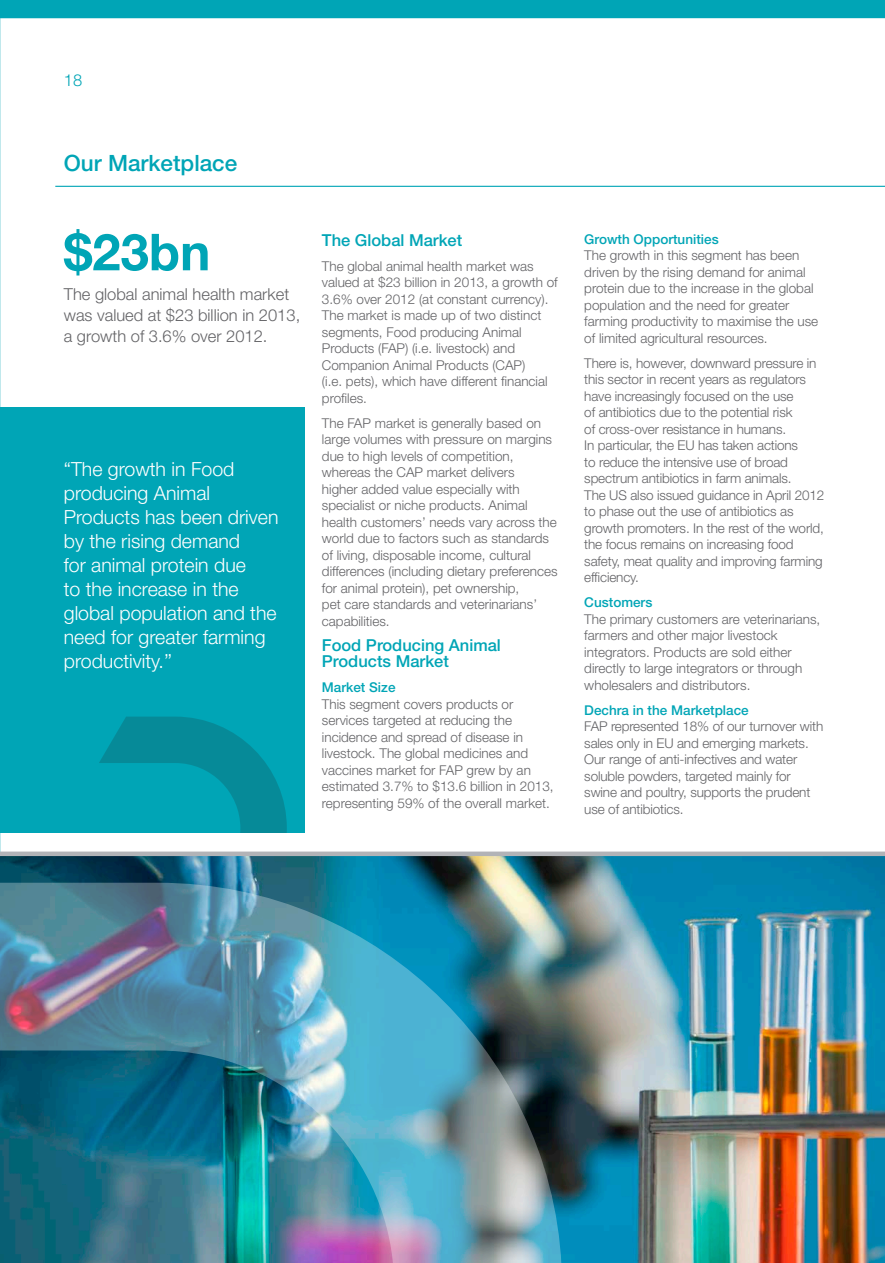
<style>
.page{position:relative;width:885px;height:1263px;background:#fff}
.page>*{position:absolute;margin:0;border:0;box-sizing:border-box;transform-origin:0 0}
.Body{font:700 51px "Helvetica Neue LT Std";color:#00a5b6}
.headingLevelOne{font:500 22.5px "Helvetica Neue LT Std";color:#00a5b6}
.t1{font:300 19.5px/24px "Helvetica Neue LT Std";color:#fff}
.Body-2{font:300 16.5px/21px "Helvetica Neue LT Std";color:#636366}
.headingLevelTwo{font:500 16.5px/16.5px "Helvetica Neue LT Std";color:#00a5b6}
.Body-3{font:500 16.5px "Helvetica Neue LT Std";color:#00a5b6}
.t2{font:300 16.5px "Helvetica Neue LT Std";color:#00a5b6}
.Body-4{font:300 13.5px/16.5px "Helvetica Neue LT Std";color:#636366}
.headingLevelTwo-2{font:500 13.5px "Helvetica Neue LT Std";color:#00a5b6}
</style>
<div class="page">
<svg style="left:0;top:0;width:884px;height:42px"></svg>
<img style="left:0;top:856px;width:884px;height:407px">
<hr style="left:55px;top:186px;width:829px;height:1px;background:#00a5b6">
<img style="left:0;top:883px;width:562px;height:380px">
<div style="left:0;top:851px;width:884px;height:5px;background:#b2b3b7"></div>
<div style="left:0;top:407px;width:305px;height:425px;background:#00a5b6"></div>
<svg style="left:99px;top:716px;width:188px;height:116px"></svg>
<p class="t2" style="left:64px;top:70px;width:20px">18</p>
<p class="headingLevelOne" style="left:64px;top:150px;width:175px">Our Marketplace</p>
<p class="Body" style="left:64px;top:221px;width:148px">$23bn</p>
<p class="Body-2" style="left:64px;top:283px;width:238px">The global animal health market was valued at $23 billion in 2013, a growth of 3.6% over 2012.</p>
<p class="t1" style="left:64px;top:457px;width:216px">“The growth in Food producing Animal<br>Products has been driven by the rising demand<br>for animal protein due<br>to the increase in the global population and the need for greater farming productivity.’’</p>
<p class="Body-3" style="left:322px;top:230px;width:142px">The Global Market</p>
<p class="Body-4" style="left:322px;top:257px;width:237px">The global animal health market was valued at $23 billion in 2013, a growth of 3.6% over 2012 (at constant currency).<br>The market is made up of two distinct segments, Food producing Animal Products (FAP) (i.e. livestock) and Companion Animal Products (CAP)<br>(i.e. pets), which have different financial profiles.</p>
<p class="Body-4" style="left:322px;top:414px;width:237px">The FAP market is generally based on large volumes with pressure on margins due to high levels of competition, whereas the CAP market delivers<br>higher added value especially with specialist or niche products. Animal health customers’ needs vary across the world due to factors such as standards of living, disposable income, cultural differences (including dietary preferences for animal protein), pet ownership,<br>pet care standards and veterinarians’ capabilities.</p>
<p class="headingLevelTwo" style="left:322px;top:636px;width:180px">Food Producing Animal<br>Products Market</p>
<p class="headingLevelTwo-2" style="left:322px;top:679px;width:75px">Market Size</p>
<p class="Body-4" style="left:322px;top:695px;width:233px">This segment covers products or services targeted at reducing the incidence and spread of disease in livestock. The global medicines and vaccines market for FAP grew by an estimated 3.7% to $13.6 billion in 2013, representing 59% of the overall market.</p>
<p class="headingLevelTwo-2" style="left:584px;top:231px;width:136px">Growth Opportunities</p>
<p class="Body-4" style="left:584px;top:247px;width:235px">The growth in this segment has been driven by the rising demand for animal protein due to the increase in the global population and the need for greater farming productivity to maximise the use of limited agricultural resources.</p>
<p class="Body-4" style="left:584px;top:354px;width:241px">There is, however, downward pressure in this sector in recent years as regulators have increasingly focused on the use<br>of antibiotics due to the potential risk<br>of cross-over resistance in humans.<br>In particular, the EU has taken actions<br>to reduce the intensive use of broad spectrum antibiotics in farm animals.<br>The US also issued guidance in April 2012 to phase out the use of antibiotics as growth promoters. In the rest of the world, the focus remains on increasing food safety, meat quality and improving farming efficiency.</p>
<p class="headingLevelTwo-2" style="left:584px;top:594px;width:70px">Customers</p>
<p class="Body-4" style="left:584px;top:610px;width:237px">The primary customers are veterinarians, farmers and other major livestock integrators. Products are sold either directly to large integrators or through wholesalers and distributors.</p>
<p class="headingLevelTwo-2" style="left:584px;top:702px;width:166px">Dechra in the Marketplace</p>
<p class="Body-4" style="left:584px;top:718px;width:240px">FAP represented 18% of our turnover with sales only in EU and emerging markets.<br>Our range of anti-infectives and water soluble powders, targeted mainly for swine and poultry, supports the prudent use of antibiotics.</p>
</div>
